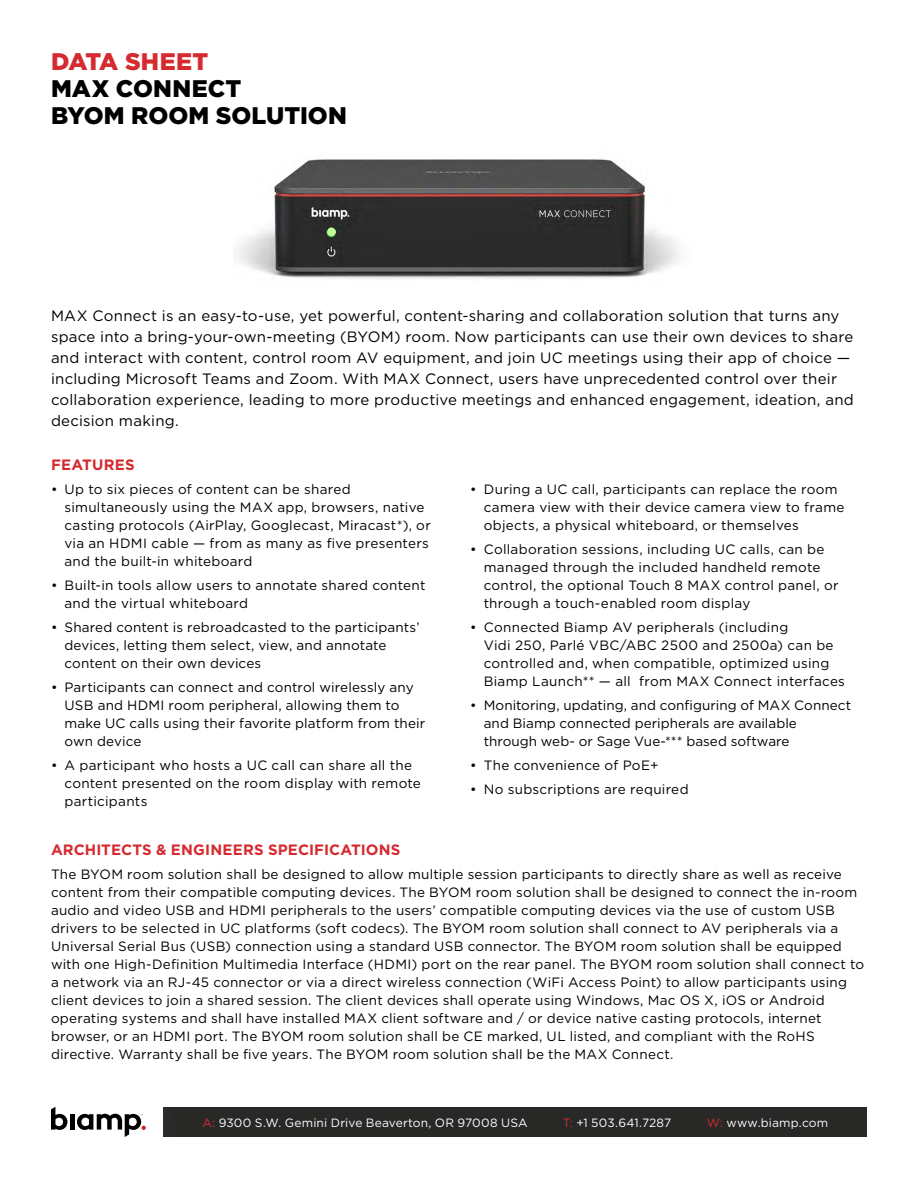
<style>
.page{position:relative;width:918px;height:1188px;background:#fff}
.page>*{position:absolute;margin:0;border:0;box-sizing:border-box;transform-origin:0 0}
.t1{font:900 24px/27px "Gotham";letter-spacing:.005em;color:#000}
.t2{font:900 24px "Gotham";letter-spacing:.005em;color:#d52a2f}
.t3{font:15px/21px "Gotham";letter-spacing:.015em;color:#000}
.t4{font:700 15px "Gotham";letter-spacing:.01em;color:#d52a2f}
.t5{font:13.5px/18px "Gotham";letter-spacing:.015em;color:#000}
.t6{font:12px "Gotham";letter-spacing:.015em;color:#fff}
.s1{color:#d52a2f}
</style>
<div class="page">
<div style="left:163px;top:1107px;width:704px;height:30px;background:#282827"></div>
<div style="left:3px;top:1064px;width:186px;height:117px;background:#fff"></div>
<svg style="left:51px;top:1107px;width:16px;height:23px"></svg>
<hr style="left:70px;top:1114px;width:4px;height:16px;background:#000">
<svg style="left:77px;top:1114px;width:69px;height:23px"></svg>
<img style="left:237px;top:159px;width:443px;height:120px">
<h1 class="t2" style="left:51px;top:45px;width:159px">DATA SHEET</h1>
<h1 class="t1" style="left:51px;top:75px;width:297px">MAX CONNECT<br>BYOM ROOM SOLUTION</h1>
<p class="t3" style="left:51px;top:305px;width:804px">MAX Connect is an easy-to-use, yet powerful, content-sharing and collaboration solution that turns any space into a bring-your-own-meeting (BYOM) room. Now participants can use their own devices to share and interact with content, control room AV equipment, and join UC meetings using their app of choice — including Microsoft Teams and Zoom. With MAX Connect, users have unprecedented control over their collaboration experience, leading to more productive meetings and enhanced engagement, ideation, and decision making.</p>
<p class="t4" style="left:51px;top:455px;width:85px">FEATURES</p>
<p class="t5" style="left:64px;top:480px;width:368px;text-indent:-14px">• Up to six pieces of content can be shared simultaneously using the MAX app, browsers, native casting protocols (AirPlay, Googlecast, Miracast*), or via an HDMI cable — from as many as five presenters and the built-in whiteboard</p>
<p class="t5" style="left:64px;top:576px;width:362px;text-indent:-14px">• Built-in tools allow users to annotate shared content and the virtual whiteboard</p>
<p class="t5" style="left:64px;top:618px;width:357px;text-indent:-14px">• Shared content is rebroadcasted to the participants’ devices, letting them select, view, and annotate content on their own devices</p>
<p class="t5" style="left:64px;top:678px;width:362px;text-indent:-14px">• Participants can connect and control wirelessly any USB and HDMI room peripheral, allowing them to make UC calls using their favorite platform from their own device</p>
<p class="t5" style="left:64px;top:756px;width:358px;text-indent:-14px">• A participant who hosts a UC call can share all the content presented on the room display with remote participants</p>
<p class="t5" style="left:484px;top:480px;width:362px;text-indent:-14px">• During a UC call, participants can replace the room camera view with their device camera view to frame objects, a physical whiteboard, or themselves</p>
<p class="t5" style="left:484px;top:540px;width:356px;text-indent:-14px">• Collaboration sessions, including UC calls, can be managed through the included handheld remote control, the optional Touch 8 MAX control panel, or through a touch-enabled room display</p>
<p class="t5" style="left:484px;top:618px;width:363px;text-indent:-14px">• Connected Biamp AV peripherals (including<br>Vidi 250, Parlé VBC/ABC 2500 and 2500a) can be controlled and, when compatible, optimized using Biamp Launch** — all from MAX Connect interfaces</p>
<p class="t5" style="left:484px;top:696px;width:369px;text-indent:-14px">• Monitoring, updating, and configuring of MAX Connect and Biamp connected peripherals are available through web- or Sage Vue-*** based software</p>
<p class="t5" style="left:470px;top:756px;width:190px">• The convenience of PoE+</p>
<p class="t5" style="left:470px;top:780px;width:220px">• No subscriptions are required</p>
<p class="t4" style="left:51px;top:840px;width:351px">ARCHITECTS &amp; ENGINEERS SPECIFICATIONS</p>
<p class="t5" style="left:51px;top:865px;width:815px">The BYOM room solution shall be designed to allow multiple session participants to directly share as well as receive content from their compatible computing devices. The BYOM room solution shall be designed to connect the in-room audio and video USB and HDMI peripherals to the users’ compatible computing devices via the use of custom USB drivers to be selected in UC platforms (soft codecs). The BYOM room solution shall connect to AV peripherals via a Universal Serial Bus (USB) connection using a standard USB connector. The BYOM room solution shall be equipped with one High-Definition Multimedia Interface (HDMI) port on the rear panel. The BYOM room solution shall connect to a network via an RJ-45 connector or via a direct wireless connection (WiFi Access Point) to allow participants using client devices to join a shared session. The client devices shall operate using Windows, Mac OS X, iOS or Android operating systems and shall have installed MAX client software and / or device native casting protocols, internet browser, or an HDMI port. The BYOM room solution shall be CE marked, UL listed, and compliant with the RoHS directive. Warranty shall be five years. The BYOM room solution shall be the MAX Connect.</p>
<p class="t6" style="left:202px;top:1115px;width:327px"><span class="s1">A:</span> 9300 S.W. Gemini Drive Beaverton, OR 97008 USA</p>
<p class="t6" style="left:563px;top:1115px;width:110px"><span class="s1">T:</span> +1 503.641.7287</p>
<p class="t6" style="left:707px;top:1115px;width:123px"><span class="s1">W:</span> www.biamp.com</p>
</div>
